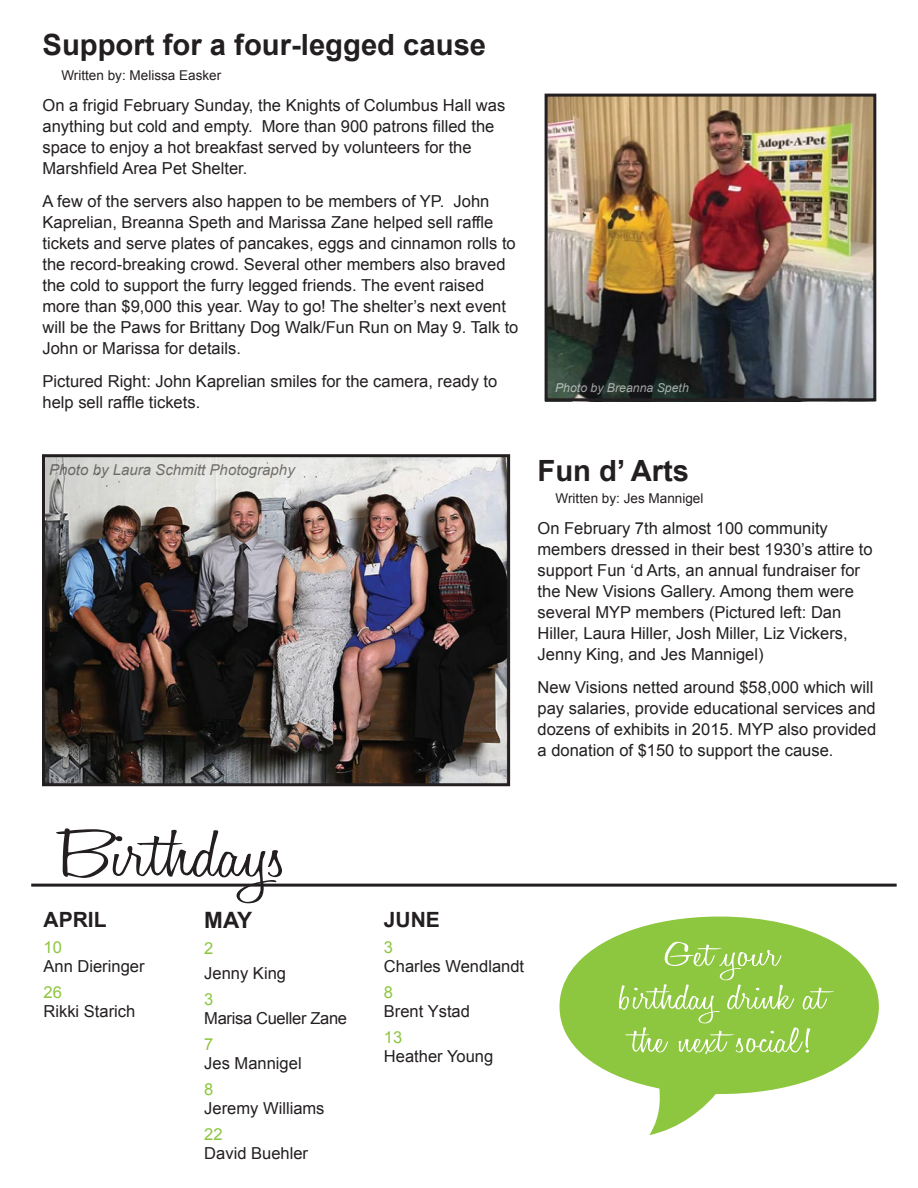
<style>
.page{position:relative;width:918px;height:1188px;background:#fff}
.page>*{position:absolute;margin:0;border:0;box-sizing:border-box;transform-origin:0 0}
.t1{font:300 67.5px "Honey Script";color:#231f20;scale:1.55 1}
.t2{font:300 35.85px/43px "Honey Script";color:#fff;text-align:center;scale:1.55 1}
.t3{font:700 29.25px "Arial";color:#231f20}
.t4{font:700 22.5px "Arial";color:#231f20}
.t5{font:700 21px "Arial";color:#231f20}
.t6{font:16.5px/21px "Arial";color:#231f20}
.t7{font:16.5px "Arial";letter-spacing:-.02em;color:#231f20}
.t8{font:16.5px "Arial";color:#8dc63f}
.t9{font:italic 15px "Arial";color:#231f20}
.t10{font:13.5px "Arial";color:#231f20}
.t11{font:italic 12.3px "Arial";color:#fff}
</style>
<div class="page">
<svg style="left:560px;top:917px;width:319px;height:218px;fill:#8dc63f"></svg>
<hr style="left:31px;top:884px;width:866px;height:3px;background:#231f20">
<img style="left:545px;top:98px;width:329px;height:304px">
<div style="left:545px;top:94px;width:331px;height:307px;border:3px solid #231f20"></div>
<img style="left:46px;top:458px;width:460px;height:324px">
<div style="left:42px;top:454px;width:468px;height:332px;border:3px solid #231f20"></div>
<h3 class="t3" style="left:43px;top:25px;width:445px">Support for a four-legged cause</h3>
<p class="t10" style="left:61px;top:67px;width:161px">Written by: Melissa Easker</p>
<p class="t6" style="left:43px;top:95px;width:464px">On a frigid February Sunday, the Knights of Columbus Hall was anything but cold and empty. More than 900 patrons filled the space to enjoy a hot breakfast served by volunteers for the Marshfield Area Pet Shelter.</p>
<p class="t6" style="left:43px;top:191px;width:477px">A few of the servers also happen to be members of YP. John Kaprelian, Breanna Speth and Marissa Zane helped sell raffle tickets and serve plates of pancakes, eggs and cinnamon rolls to the record-breaking crowd. Several other members also braved the cold to support the furry legged friends. The event raised more than $9,000 this year. Way to go! The shelter’s next event will be the Paws for Brittany Dog Walk/Fun Run on May 9. Talk to John or Marissa for details.</p>
<p class="t6" style="left:43px;top:371px;width:456px">Pictured Right: John Kaprelian smiles for the camera, ready to help sell raffle tickets.</p>
<p class="t9" style="left:49px;top:460px;width:247px">Photo by Laura Schmitt Photography</p>
<p class="t11" style="left:555px;top:379px;width:135px">Photo by Breanna Speth</p>
<h3 class="t3" style="left:538px;top:451px;width:153px">Fun d’ Arts</h3>
<p class="t10" style="left:556px;top:489px;width:149px">Written by: Jes Mannigel</p>
<p class="t6" style="left:538px;top:518px;width:337px">On February 7th almost 100 community members dressed in their best 1930’s attire to support Fun ‘d Arts, an annual fundraiser for the New Visions Gallery. Among them were several MYP members (Pictured left: Dan Hiller, Laura Hiller, Josh Miller, Liz Vickers, Jenny King, and Jes Mannigel)</p>
<p class="t6" style="left:538px;top:677px;width:340px">New Visions netted around $58,000 which will pay salaries, provide educational services and dozens of exhibits in 2015. MYP also provided a donation of $150 to support the cause.</p>
<h1 class="t1" style="left:58px;top:814px;width:150px">Birthdays</h1>
<p class="t5" style="left:44px;top:906px;width:65px">APRIL</p>
<p class="t8" style="left:44px;top:936px;width:20px">10</p>
<p class="t6" style="left:44px;top:956px;width:103px">Ann Dieringer</p>
<p class="t8" style="left:44px;top:981px;width:20px">26</p>
<p class="t6" style="left:44px;top:1001px;width:93px">Rikki Starich</p>
<h3 class="t4" style="left:204px;top:905px;width:50px">MAY</h3>
<p class="t8" style="left:204px;top:937px;width:11px">2</p>
<p class="t6" style="left:204px;top:963px;width:83px">Jenny King</p>
<p class="t8" style="left:204px;top:988px;width:11px">3</p>
<p class="t7" style="left:204px;top:1008px;width:144px">Marisa Cueller Zane</p>
<p class="t8" style="left:204px;top:1033px;width:11px">7</p>
<p class="t6" style="left:204px;top:1053px;width:99px">Jes Mannigel</p>
<p class="t8" style="left:204px;top:1078px;width:11px">8</p>
<p class="t6" style="left:204px;top:1098px;width:122px">Jeremy Williams</p>
<p class="t8" style="left:204px;top:1123px;width:20px">22</p>
<p class="t6" style="left:204px;top:1143px;width:105px">David Buehler</p>
<p class="t5" style="left:384px;top:906px;width:58px">JUNE</p>
<p class="t8" style="left:384px;top:936px;width:11px">3</p>
<p class="t6" style="left:384px;top:956px;width:142px">Charles Wendlandt</p>
<p class="t8" style="left:384px;top:981px;width:11px">8</p>
<p class="t6" style="left:384px;top:1001px;width:88px">Brent Ystad</p>
<p class="t8" style="left:384px;top:1026px;width:20px">13</p>
<p class="t6" style="left:384px;top:1046px;width:111px">Heather Young</p>
<h2 class="t2" style="left:619px;top:935px;width:135px">Get your birthday drink at the next social!</h2>
</div>
